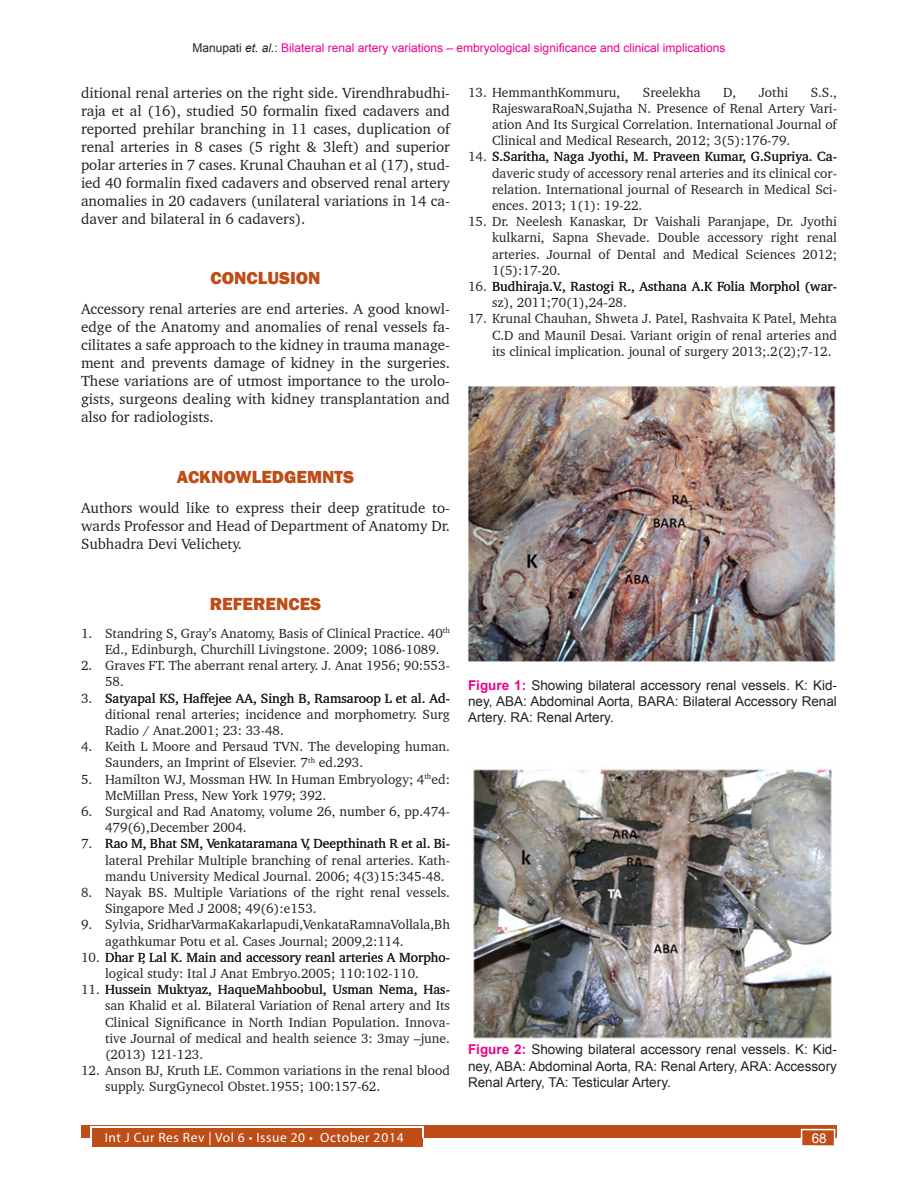
<style>
.page{position:relative;width:918px;height:1188px;background:#fff}
.page>*{position:absolute;margin:0;border:0;box-sizing:border-box;transform-origin:0 0}
.Head_1{font:800 18px "Franklin Gothic";color:#be4d18}
.Text{font:15px/18px "Charter BT";color:#231f20;text-align:justify}
.Reference_text{font:13.5px/16.2px "Charter BT";color:#231f20}
.Figure_caption{font:13.5px/16.2px "Arial";color:#231f20;text-align:justify}
.t1{font:13.5px "Myriad Pro";letter-spacing:.04em;color:#fff}
.t2{font:13.5px "Arial";color:#fff}
.t3{font:12px "Arial";color:#ed028c}
.s1{color:#231f20}
.s2{font-style:italic;color:#231f20}
.s3{font-weight:700;color:#ed028c}
</style>
<div class="page">
<div style="left:81px;top:1125px;width:756px;height:13px;background:#be4d18"></div>
<div style="left:92px;top:1128px;width:331px;height:19px;background:#be4d18"></div>
<hr style="left:91px;top:1127px;width:332px;height:1px;background:#fff">
<div style="left:801px;top:1129px;width:34px;height:17px;background:#be4d18;border:2px solid #fff"></div>
<img style="left:468px;top:387px;width:368px;height:275px">
<img style="left:473px;top:769px;width:359px;height:270px">
<p class="t3" style="left:193px;top:40px;width:534px"><span class="s1">Manupati</span> <span class="s2">et. al.</span><span class="s1">:</span> Bilateral renal artery variations – embryological significance and clinical implications</p>
<p class="Text" style="left:81px;top:83px;width:371px">ditional renal arteries on the right side. Virendhrabudhi&shy;raja et al (16), studied 50 formalin fixed cadavers and reported prehilar branching in 11 cases, duplication of renal arteries in 8 cases (5 right &amp; 3left) and superior polar arteries in 7 cases. Krunal Chauhan et al (17), stud&shy;ied 40 formalin fixed cadavers and observed renal artery anomalies in 20 cadavers (unilateral variations in 14 ca&shy;daver and bilateral in 6 cadavers).</p>
<p class="Reference_text" style="left:468px;top:84px;width:154px">13. HemmanthKommuru,</p>
<p class="Reference_text" style="left:643px;top:84px;width:59px">Sreelekha</p>
<p class="Reference_text" style="left:723px;top:84px;width:15px">D,</p>
<p class="Reference_text" style="left:759px;top:84px;width:31px">Jothi</p>
<p class="Reference_text" style="left:492px;top:84px;width:347px;text-align:justify;text-indent:319px">S.S., RajeswaraRoaN,Sujatha N. Presence of Renal Artery Vari&shy;ation And Its Surgical Correlation. International Journal of Clinical and Medical Research, 2012; 3(5):176-79.</p>
<p class="Reference_text" style="left:492px;top:148px;width:347px;text-align:justify;text-indent:-24px">14. S.Saritha, Naga Jyothi, M. Praveen Kumar, G.Supriya. Ca&shy;daveric study of accessory renal arteries and its clinical cor&shy;relation. International journal of Research in Medical Sci&shy;ences. 2013; 1(1): 19-22.</p>
<p class="Reference_text" style="left:492px;top:213px;width:346px;text-align:justify;text-indent:-24px">15. Dr. Neelesh Kanaskar, Dr Vaishali Paranjape, Dr. Jyothi kulkarni, Sapna Shevade. Double accessory right renal arteries. Journal of Dental and Medical Sciences 2012; 1(5):17-20.</p>
<p class="Reference_text" style="left:492px;top:278px;width:347px;text-indent:-24px">16. Budhiraja.V., Rastogi R., Asthana A.K Folia Morphol (war&shy;sz), 2011;70(1),24-28.</p>
<p class="Reference_text" style="left:492px;top:310px;width:347px;text-align:justify;text-indent:-24px">17. Krunal Chauhan, Shweta J. Patel, Rashvaita K Patel, Mehta C.D and Maunil Desai. Variant origin of renal arteries and its clinical implication. jounal of surgery 2013;.2(2);7-12.</p>
<p class="Head_1" style="left:210px;top:267px;width:112px">CONCLUSION</p>
<p class="Text" style="left:81px;top:300px;width:371px">Accessory renal arteries are end arteries. A good knowl&shy;edge of the Anatomy and anomalies of renal vessels fa&shy;cilitates a safe approach to the kidney in trauma manage&shy;ment and prevents damage of kidney in the surgeries.<br>These variations are of utmost importance to the urolo&shy;gists, surgeons dealing with kidney transplantation and also for radiologists.</p>
<p class="Head_1" style="left:177px;top:465px;width:179px">ACKNOWLEDGEMNTS</p>
<p class="Text" style="left:81px;top:499px;width:371px">Authors would like to express their deep gratitude to&shy;wards Professor and Head of Department of Anatomy Dr.<br>Subhadra Devi Velichety.</p>
<p class="Head_1" style="left:210px;top:592px;width:113px">REFERENCES</p>
<p class="Reference_text" style="left:105px;top:625px;width:347px;text-indent:-24px">1. Standring S, Gray’s Anatomy, Basis of Clinical Practice. 40<sup>th<br></sup>Ed., Edinburgh, Churchill Livingstone. 2009; 1086-1089.</p>
<p class="Reference_text" style="left:105px;top:657px;width:346px;text-indent:-24px">2. Graves FT. The aberrant renal artery. J. Anat 1956; 90:553-<br>58.</p>
<p class="Reference_text" style="left:105px;top:690px;width:347px;text-align:justify;text-indent:-24px">3. Satyapal KS, Haffejee AA, Singh B, Ramsaroop L et al. Ad&shy;ditional renal arteries; incidence and morphometry. Surg Radio / Anat.2001; 23: 33-48.</p>
<p class="Reference_text" style="left:105px;top:738px;width:346px;text-indent:-24px">4. Keith L Moore and Persaud TVN. The developing human.<br>Saunders, an Imprint of Elsevier. 7<sup>th</sup> ed.293.</p>
<p class="Reference_text" style="left:105px;top:771px;width:346px;text-indent:-24px">5. Hamilton WJ, Mossman HW. In Human Embryology; 4<sup>th</sup>ed:<br>McMillan Press, New York 1979; 392.</p>
<p class="Reference_text" style="left:105px;top:803px;width:347px;text-indent:-24px">6. Surgical and Rad Anatomy, volume 26, number 6, pp.474-<br>479(6),December 2004.</p>
<p class="Reference_text" style="left:105px;top:835px;width:347px;text-align:justify;text-indent:-24px">7. Rao M, Bhat SM, Venkataramana V, Deepthinath R et al. Bi&shy;lateral Prehilar Multiple branching of renal arteries. Kath&shy;mandu University Medical Journal. 2006; 4(3)15:345-48.</p>
<p class="Reference_text" style="left:105px;top:884px;width:346px;text-indent:-24px">8. Nayak BS. Multiple Variations of the right renal vessels.<br>Singapore Med J 2008; 49(6):e153.</p>
<p class="Reference_text" style="left:105px;top:916px;width:346px;text-indent:-24px">9. Sylvia, SridharVarmaKakarlapudi,VenkataRamnaVollala,Bh agathkumar Potu et al. Cases Journal; 2009,2:114.</p>
<p class="Reference_text" style="left:81px;top:949px;width:371px;text-align:center">10. Dhar P, Lal K. Main and accessory reanl arteries A Morpho&shy;logical study: Ital J Anat Embryo.2005; 110:102-110.</p>
<p class="Reference_text" style="left:105px;top:981px;width:347px;text-align:justify;text-indent:-24px">11. Hussein Muktyaz, HaqueMahboobul, Usman Nema, Has&shy;san Khalid et al. Bilateral Variation of Renal artery and Its Clinical Significance in North Indian Population. Innova&shy;tive Journal of medical and health seience 3: 3may –june. (2013) 121-123.</p>
<p class="Reference_text" style="left:105px;top:1062px;width:346px;text-indent:-24px">12. Anson BJ, Kruth LE. Common variations in the renal blood supply. SurgGynecol Obstet.1955; 100:157-62.</p>
<p class="Figure_caption" style="left:468px;top:677px;width:370px"><span class="s3">Figure 1:</span> Showing bilateral accessory renal vessels. K: Kid&shy;ney, ABA: Abdominal Aorta, BARA: Bilateral Accessory Renal Artery. RA: Renal Artery.</p>
<p class="Figure_caption" style="left:468px;top:1042px;width:371px"><span class="s3">Figure 2:</span> Showing bilateral accessory renal vessels. K: Kid&shy;ney, ABA: Abdominal Aorta, RA: Renal Artery, ARA: Accessory Renal Artery, TA: Testicular Artery.</p>
<p class="t1" style="left:105px;top:1129px;width:301px">Int J Cur Res Rev | Vol 6 • Issue 20 • October 2014</p>
<p class="t2" style="left:812px;top:1130px;width:16px">68</p>
</div>
